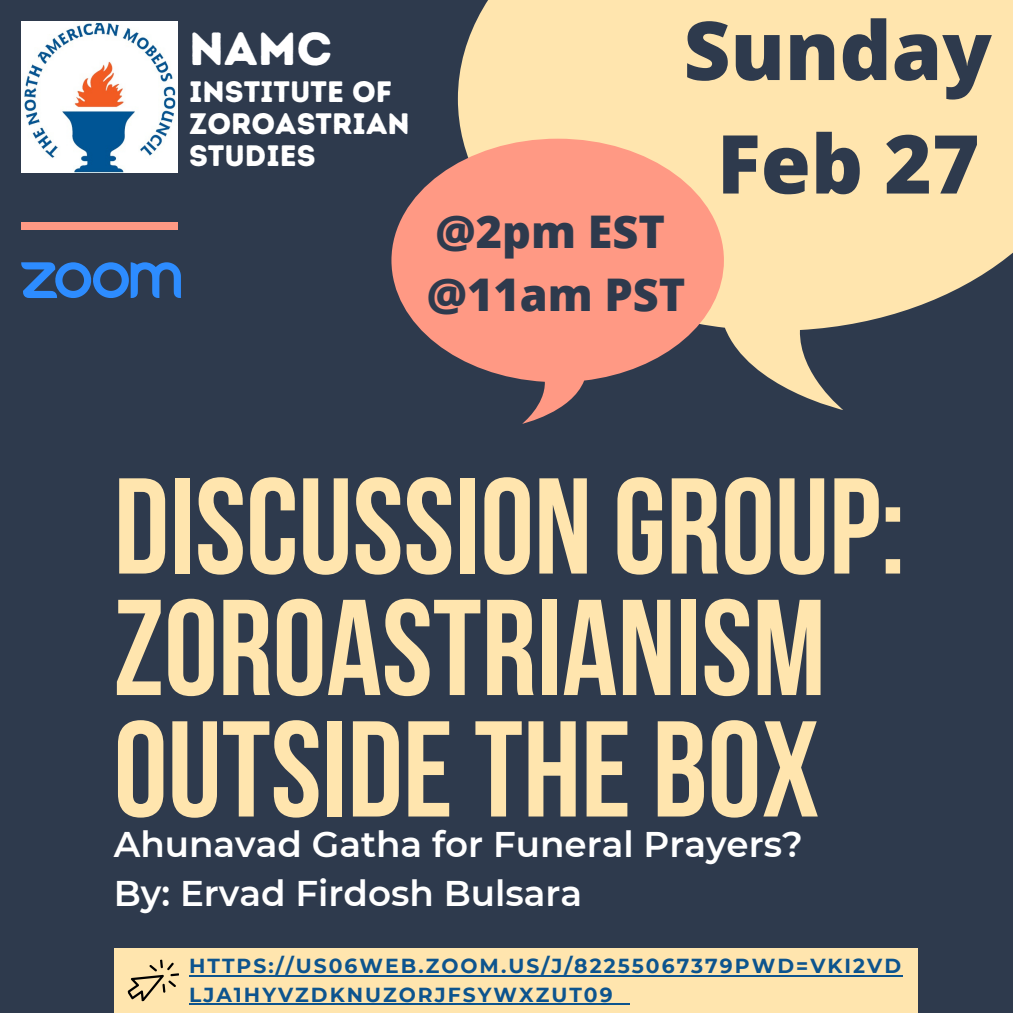
<style>
.page{position:relative;width:1013px;height:1013px;background:#fff}
.page>*{position:absolute;margin:0;border:0;box-sizing:border-box;transform-origin:0 0}
.t1{font:136px/121.4px "Bebas Neue Cyrillic";color:#ffe5ae}
.t2{font:800 81.25px "Open Sans";color:#2e3a4d}
.t3{font:46.5px "Intro Rust Base";color:#fff}
.t4{font:800 45px "Open Sans";color:#2e3a4d}
.t5{font:600 35.62px "Montserrat";color:#fff}
.t6{font:29.5px "Intro Rust Base";color:#fff}
.t7{font:700 20.25px/28.1px "Montserrat";letter-spacing:.1em;color:#0d548e}
</style>
<div class="page">
<div style="left:0;top:0;width:1012px;height:1012px;background:#2e3a4d"></div>
<svg style="left:458px;top:0;width:554px;height:410px;fill:#ffe5ae"></svg>
<svg style="left:391px;top:139px;width:332px;height:285px;fill:#ff9984"></svg>
<div style="left:21px;top:222px;width:157px;height:8px;background:#ff9984"></div>
<div style="left:114px;top:948px;width:803px;height:64px;background:#ffe5ae"></div>
<img style="left:21px;top:22px;width:157px;height:151px">
<svg style="left:21px;top:262px;width:160px;height:36px"></svg>
<svg style="left:127px;top:959px;width:52px;height:43px"></svg>
<hr style="left:189px;top:975px;width:713px;height:2px;background:#0d548e">
<hr style="left:189px;top:1003px;width:425px;height:2px;background:#0d548e">
<svg style="left:614px;top:1003px;width:16px;height:2px"></svg>
<p class="t3" style="left:189px;top:21px;width:145px">NAMC</p>
<p class="t6" style="left:189px;top:74px;width:204px">INSTITUTE OF</p>
<p class="t6" style="left:189px;top:106px;width:222px">ZOROASTRIAN</p>
<p class="t6" style="left:189px;top:138px;width:128px">STUDIES</p>
<p class="t2" style="left:683px;top:-7px;width:310px">Sunday</p>
<p class="t2" style="left:717px;top:107px;width:264px">Feb 27</p>
<p class="t4" style="left:435px;top:200px;width:231px">@2pm EST</p>
<p class="t4" style="left:427px;top:263px;width:260px">@11am PST</p>
<p class="t1" style="left:114px;top:479px;width:793px">DISCUSSION GROUP:<br>ZOROASTRIANISM<br>OUTSIDETHE BOX</p>
<p class="t5" style="left:114px;top:822px;width:690px">Ahunavad Gatha for Funeral Prayers?</p>
<p class="t5" style="left:114px;top:871px;width:470px">By: Ervad Firdosh Bulsara</p>
<p class="t7" style="left:189px;top:952px;width:713px">HTTPS://US06WEB.ZOOM.US/J/82255067379PWD=VKI2VD<br>LJA1HYVZDKNUZORJFSYWXZUT09</p>
</div>
